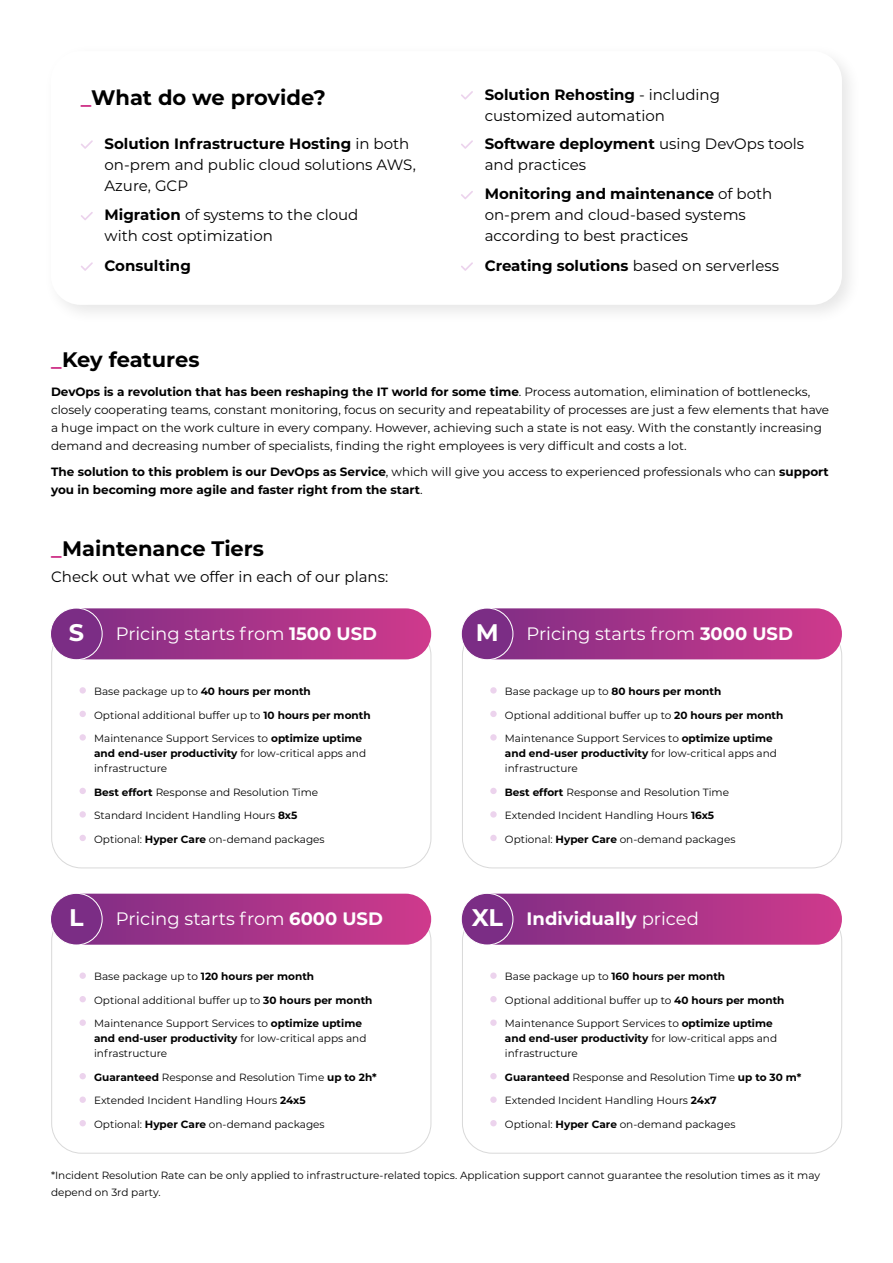
<style>
.page{position:relative;width:893px;height:1263px;background:#fff}
.page>*{position:absolute;margin:0;border:0;box-sizing:border-box;transform-origin:0 0}
.t1{font:700 24px "Montserrat";color:#fff}
.t2{font:700 21px "Montserrat";color:#000}
.t3{font:18px "Montserrat";color:#fff}
.t4{font:700 18px "Montserrat";color:#fff}
.t5{font:15px/21px "Montserrat";color:#000}
.t6{font:700 15px "Montserrat";color:#000}
.t7{font:12px/18px "Montserrat";color:#000}
.t8{font:700 12px/18px "Montserrat";color:#000}
.t9{font:10.5px/15px "Montserrat";color:#000}
.t10{font:700 10.5px "Montserrat";color:#000}
.s1{color:#d03a8c}
.s2{font-weight:700}
.s3{font-weight:400}
</style>
<div class="page">
<div style="left:43px;top:43px;width:819px;height:282px;background:#000;opacity:.1"></div>
<div style="left:51px;top:51px;width:791px;height:254px;background:#fff;border-radius:30px"></div>
<svg style="left:461px;top:91px;width:12px;height:9px"></svg>
<svg style="left:461px;top:140px;width:12px;height:9px"></svg>
<svg style="left:461px;top:191px;width:12px;height:8px"></svg>
<svg style="left:461px;top:262px;width:12px;height:9px"></svg>
<div style="left:80px;top:687px;width:6px;height:7px;background:#ecd3ed;border-radius:50%"></div>
<svg style="left:80px;top:711px;width:6px;height:6px"></svg>
<div style="left:80px;top:734px;width:6px;height:7px;background:#ecd3ed;border-radius:50%"></div>
<svg style="left:80px;top:788px;width:6px;height:6px"></svg>
<div style="left:80px;top:811px;width:6px;height:7px;background:#ecd3ed;border-radius:50%"></div>
<svg style="left:80px;top:835px;width:6px;height:6px"></svg>
<div style="left:80px;top:972px;width:6px;height:7px;background:#ecd3ed;border-radius:50%"></div>
<svg style="left:80px;top:996px;width:6px;height:6px"></svg>
<div style="left:80px;top:1019px;width:6px;height:7px;background:#ecd3ed;border-radius:50%"></div>
<svg style="left:80px;top:1073px;width:6px;height:6px"></svg>
<div style="left:80px;top:1096px;width:6px;height:7px;background:#ecd3ed;border-radius:50%"></div>
<svg style="left:80px;top:1120px;width:6px;height:6px"></svg>
<div style="left:490px;top:687px;width:7px;height:7px;background:#ecd3ed;border-radius:50%"></div>
<div style="left:490px;top:711px;width:7px;height:6px;background:#ecd3ed;border-radius:50%"></div>
<div style="left:490px;top:734px;width:7px;height:7px;background:#ecd3ed;border-radius:50%"></div>
<div style="left:490px;top:788px;width:7px;height:6px;background:#ecd3ed;border-radius:50%"></div>
<div style="left:490px;top:811px;width:7px;height:7px;background:#ecd3ed;border-radius:50%"></div>
<div style="left:490px;top:835px;width:7px;height:6px;background:#ecd3ed;border-radius:50%"></div>
<div style="left:490px;top:972px;width:7px;height:7px;background:#ecd3ed;border-radius:50%"></div>
<div style="left:490px;top:996px;width:7px;height:6px;background:#ecd3ed;border-radius:50%"></div>
<div style="left:490px;top:1019px;width:7px;height:7px;background:#ecd3ed;border-radius:50%"></div>
<div style="left:490px;top:1073px;width:7px;height:6px;background:#ecd3ed;border-radius:50%"></div>
<div style="left:490px;top:1096px;width:7px;height:7px;background:#ecd3ed;border-radius:50%"></div>
<div style="left:490px;top:1120px;width:7px;height:6px;background:#ecd3ed;border-radius:50%"></div>
<svg style="left:81px;top:140px;width:12px;height:9px"></svg>
<svg style="left:81px;top:212px;width:12px;height:8px"></svg>
<svg style="left:81px;top:262px;width:12px;height:9px"></svg>
<div style="left:51px;top:608px;width:380px;height:51px;background:linear-gradient(to right,#81388b,#cc3589);border-radius:26px"></div>
<div style="left:51px;top:894px;width:380px;height:51px;background:linear-gradient(to right,#81388b,#cc3589);border-radius:26px"></div>
<div style="left:462px;top:608px;width:380px;height:51px;background:linear-gradient(to right,#80368a,#cd368a);border-radius:26px"></div>
<div style="left:462px;top:894px;width:380px;height:51px;background:linear-gradient(to right,#81378b,#cd368a);border-radius:26px"></div>
<div style="left:50px;top:608px;width:52px;height:52px;background:#7b2d85;border-radius:50%"></div>
<div style="left:50px;top:607px;width:53px;height:53px;border:1px solid #fff;border-radius:50%"></div>
<div style="left:50px;top:893px;width:52px;height:52px;background:#7b2d85;border-radius:50%"></div>
<div style="left:50px;top:893px;width:53px;height:52px;border:1px solid #fff;border-radius:50%"></div>
<div style="left:461px;top:608px;width:52px;height:52px;background:#7b2d85;border-radius:50%"></div>
<div style="left:461px;top:607px;width:52px;height:53px;border:1px solid #fff;border-radius:50%"></div>
<div style="left:461px;top:893px;width:52px;height:52px;background:#7b2d85;border-radius:50%"></div>
<div style="left:461px;top:893px;width:52px;height:52px;border:1px solid #fff;border-radius:50%"></div>
<h2 class="t2" style="left:81px;top:83px;width:246px"><span class="s1">_</span>What do we provide?</h2>
<h3 class="t5" style="left:485px;top:83px;width:237px"><span class="s2">Solution Rehosting</span> - including customized automation</h3>
<h3 class="t5" style="left:485px;top:132px;width:321px"><span class="s2">Software deployment</span> using DevOps tools and practices</h3>
<h3 class="t5" style="left:485px;top:183px;width:289px"><span class="s2">Monitoring and maintenance</span> of both on-prem and cloud-based systems according to best practices</h3>
<h3 class="t6" style="left:485px;top:255px;width:296px">Creating solutions <span class="s3">based on serverless</span></h3>
<h3 class="t5" style="left:105px;top:132px;width:313px"><span class="s2">Solution Infrastructure Hosting</span> in both on-prem and public cloud solutions AWS,<br>Azure, GCP</h3>
<h3 class="t5" style="left:105px;top:204px;width:255px"><span class="s2">Migration</span> of systems to the cloud with cost optimization</h3>
<h3 class="t6" style="left:105px;top:255px;width:88px">Consulting</h3>
<h2 class="t2" style="left:51px;top:344px;width:150px"><span class="s1">_</span>Key features</h2>
<p class="t7" style="left:51px;top:382px;width:780px"><span class="s2">DevOps is a revolution that has been reshaping the IT world for some time</span>. Process automation, elimination of bottlenecks, closely cooperating teams, constant monitoring, focus on security and repeatability of processes are just a few elements that have a huge impact on the work culture in every company. However, achieving such a state is not easy. With the constantly increasing demand and decreasing number of specialists, finding the right employees is very difficult and costs a lot.</p>
<p class="t8" style="left:51px;top:462px;width:779px">The solution to this problem is our DevOps as Service<span class="s3">, which will give you access to experienced professionals who can</span> support you in becoming more agile and faster right from the start<span class="s3">.</span></p>
<h2 class="t2" style="left:51px;top:534px;width:215px"><span class="s1">_</span>Maintenance Tiers</h2>
<h3 class="t5" style="left:51px;top:566px;width:339px">Check out what we offer in each of our plans:</h3>
<h1 class="t1" style="left:69px;top:615px;width:17px">S</h1>
<h3 class="t3" style="left:116px;top:621px;width:263px">Pricing starts from <span class="s2">1500 USD</span></h3>
<h1 class="t1" style="left:476px;top:615px;width:24px">M</h1>
<h3 class="t3" style="left:527px;top:621px;width:268px">Pricing starts from <span class="s2">3000 USD</span></h3>
<p class="t9" style="left:94px;top:683px;width:218px">Base package up to <span class="s2">40 hours per month</span></p>
<p class="t9" style="left:94px;top:707px;width:278px">Optional additional buffer up to <span class="s2">10 hours per month</span></p>
<p class="t9" style="left:94px;top:730px;width:274px">Maintenance Support Services to <span class="s2">optimize uptime and end-user productivity</span> for low-critical apps and infrastructure</p>
<p class="t9" style="left:94px;top:784px;width:226px"><span class="s2">Best effort</span> Response and Resolution Time</p>
<p class="t9" style="left:94px;top:807px;width:205px">Standard Incident Handling Hours <span class="s2">8x5</span></p>
<p class="t9" style="left:94px;top:831px;width:232px">Optional: <span class="s2">Hyper Care</span> on-demand packages</p>
<p class="t9" style="left:505px;top:683px;width:218px">Base package up to <span class="s2">80 hours per month</span></p>
<p class="t9" style="left:505px;top:707px;width:280px">Optional additional buffer up to <span class="s2">20 hours per month</span></p>
<p class="t9" style="left:505px;top:730px;width:274px">Maintenance Support Services to <span class="s2">optimize uptime and end-user productivity</span> for low-critical apps and infrastructure</p>
<p class="t9" style="left:505px;top:784px;width:226px"><span class="s2">Best effort</span> Response and Resolution Time</p>
<p class="t9" style="left:505px;top:807px;width:211px">Extended Incident Handling Hours <span class="s2">16x5</span></p>
<p class="t9" style="left:505px;top:831px;width:232px">Optional: <span class="s2">Hyper Care</span> on-demand packages</p>
<h1 class="t1" style="left:69px;top:900px;width:16px">L</h1>
<h3 class="t3" style="left:116px;top:906px;width:269px">Pricing starts from <span class="s2">6000 USD</span></h3>
<h1 class="t1" style="left:472px;top:900px;width:33px">XL</h1>
<h3 class="t4" style="left:527px;top:905px;width:174px">Individually <span class="s3">priced</span></h3>
<p class="t10" style="left:94px;top:969px;width:221px"><span class="s3">Base package up to</span> 120 hours per month</p>
<p class="t9" style="left:94px;top:992px;width:280px">Optional additional buffer up to <span class="s2">30 hours per month</span></p>
<p class="t9" style="left:94px;top:1016px;width:274px">Maintenance Support Services to <span class="s2">optimize uptime and end-user productivity</span> for low-critical apps and infrastructure</p>
<p class="t9" style="left:94px;top:1069px;width:284px"><span class="s2">Guaranteed</span> Response and Resolution Time <span class="s2">up to 2h*</span></p>
<p class="t9" style="left:94px;top:1093px;width:213px">Extended Incident Handling Hours <span class="s2">24x5</span></p>
<p class="t9" style="left:94px;top:1116px;width:232px">Optional: <span class="s2">Hyper Care</span> on-demand packages</p>
<p class="t10" style="left:505px;top:969px;width:222px"><span class="s3">Base package up to</span> 160 hours per month</p>
<p class="t9" style="left:505px;top:992px;width:281px">Optional additional buffer up to <span class="s2">40 hours per month</span></p>
<p class="t9" style="left:505px;top:1016px;width:274px">Maintenance Support Services to <span class="s2">optimize uptime and end-user productivity</span> for low-critical apps and infrastructure</p>
<p class="t9" style="left:505px;top:1069px;width:298px"><span class="s2">Guaranteed</span> Response and Resolution Time <span class="s2">up to 30 m*</span></p>
<p class="t9" style="left:505px;top:1093px;width:213px">Extended Incident Handling Hours <span class="s2">24x7</span></p>
<p class="t9" style="left:505px;top:1116px;width:232px">Optional: <span class="s2">Hyper Care</span> on-demand packages</p>
<p class="t9" style="left:51px;top:1167px;width:771px;line-height:16.5px">*Incident Resolution Rate can be only applied to infrastructure-related topics. Application support cannot guarantee the resolution times as it may depend on 3rd party.</p>
</div>
